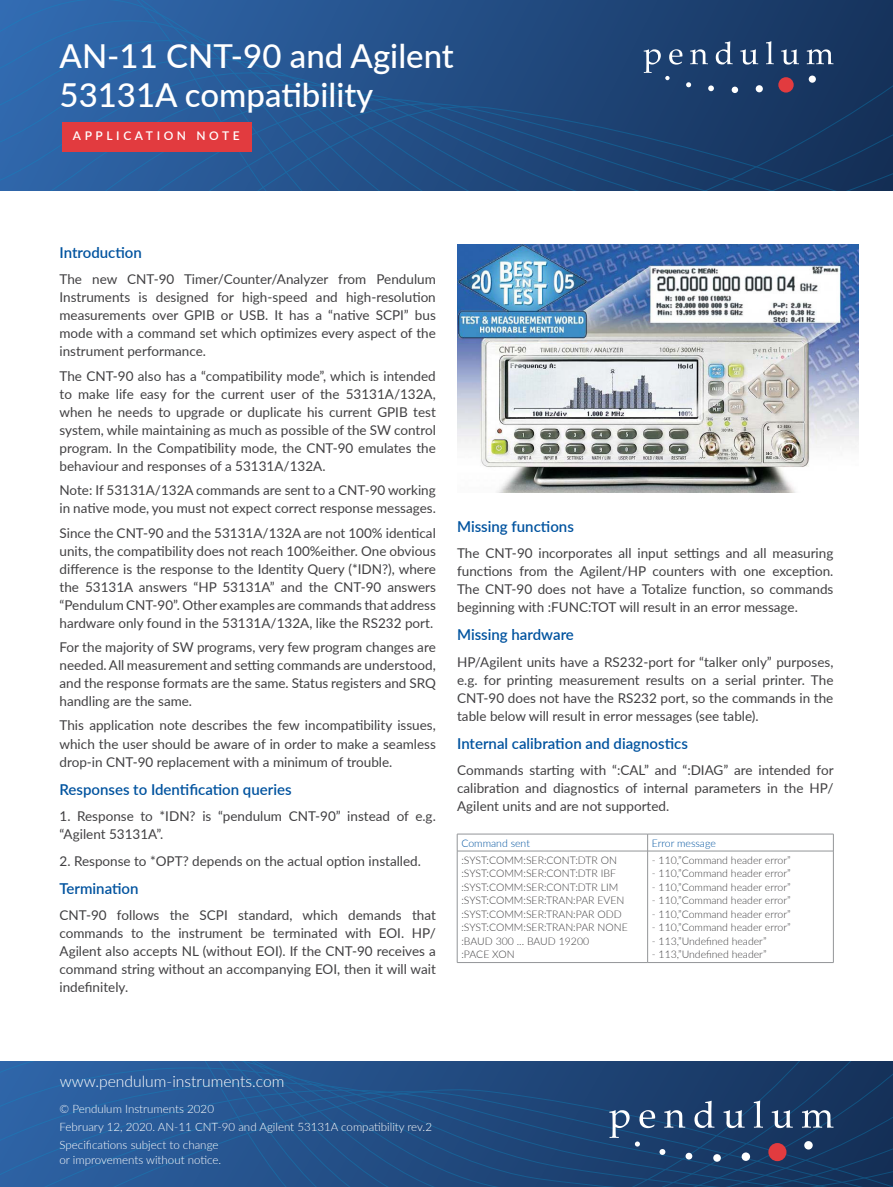
<style>
.page{position:relative;width:893px;height:1187px;background:#fff}
.page>*{position:absolute;margin:0;border:0;box-sizing:border-box;transform-origin:0 0}
.t1{font:500 33px/39.6px "Lato";color:#fff}
.t2{font:300 15.75px "Lato";color:#fff}
.t3{font:600 15px "Lato";color:#00539f}
.t4{font:13.5px/18px "Lato";color:#414042;text-align:justify}
.t5{font:600 12px "Lato";letter-spacing:.3em;color:#fff}
.t6{font:300 11.55px/18px "Lato";color:#fff}
.t7{font:300 10.5px/13.5px "Lato";color:#414042}
.t8{font:300 10.5px "Lato";color:#00539f}
</style>
<div class="page">
<svg style="left:0;top:0;width:893px;height:191px;background:#224d84"></svg>
<div style="left:809px;top:76px;width:7px;height:7px;background:#fff;border-radius:50%"></div>
<div style="left:756px;top:85px;width:7px;height:7px;background:#fff;border-radius:50%"></div>
<svg style="left:644px;top:41px;width:114px;height:52px;background:#33527b"></svg>
<svg style="left:766px;top:41px;width:8px;height:23px"></svg>
<svg style="left:781px;top:49px;width:18px;height:16px"></svg>
<svg style="left:807px;top:49px;width:26px;height:15px"></svg>
<div style="left:778px;top:77px;width:16px;height:16px;background:#e23b3f;border-radius:50%"></div>
<div style="left:62px;top:123px;width:190px;height:29px;background:#e23b3f"></div>
<img style="left:457px;top:245px;width:402px;height:247px">
<svg style="left:0;top:1061px;width:893px;height:125px;background:#214b81"></svg>
<div style="left:686px;top:1152px;width:6px;height:7px;background:#fff;border-radius:50%"></div>
<svg style="left:804px;top:1140px;width:9px;height:9px"></svg>
<div style="left:742px;top:1152px;width:8px;height:8px;background:#fff;border-radius:50%"></div>
<svg style="left:713px;top:1153px;width:8px;height:8px"></svg>
<svg style="left:609px;top:1109px;width:76px;height:45px;background:#3a5981"></svg>
<svg style="left:694px;top:1100px;width:20px;height:27px"></svg>
<svg style="left:723px;top:1110px;width:22px;height:17px"></svg>
<svg style="left:754px;top:1100px;width:9px;height:27px"></svg>
<svg style="left:772px;top:1110px;width:21px;height:17px"></svg>
<svg style="left:802px;top:1110px;width:31px;height:17px"></svg>
<div style="left:768px;top:1142px;width:18px;height:18px;background:#e23b3f;border-radius:50%"></div>
<hr style="left:457px;top:833px;width:191px;height:1px;background:#939598">
<svg style="left:457px;top:834px;width:1px;height:16px"></svg>
<hr style="left:648px;top:833px;width:185px;height:1px;background:#939598">
<svg style="left:647px;top:834px;width:1px;height:16px"></svg>
<svg style="left:833px;top:834px;width:1px;height:16px"></svg>
<hr style="left:457px;top:850px;width:191px;height:1px;background:#939598">
<hr style="left:457px;top:851px;width:1px;height:111px;background:#939598">
<hr style="left:648px;top:850px;width:185px;height:1px;background:#939598">
<hr style="left:647px;top:851px;width:1px;height:111px;background:#939598">
<hr style="left:833px;top:851px;width:1px;height:111px;background:#939598">
<hr style="left:457px;top:962px;width:191px;height:1px;background:#939598">
<hr style="left:648px;top:962px;width:185px;height:1px;background:#939598">
<h1 class="t1" style="left:60px;top:35px;width:396px">AN-11 CNT-90 and Agilent<br>53131A compatibility</h1>
<p class="t5" style="left:73px;top:127px;width:168px">APPLICATION NOTE</p>
<p class="t3" style="left:60px;top:241px;width:84px">Introduction</p>
<p class="t4" style="left:60px;top:270px;width:378px">The new CNT-90 Timer/Counter/Analyzer from Pendulum Instruments is designed for high-speed and high-resolution measurements over GPIB or USB. It has a “native SCPI” bus mode with a command set which optimizes every aspect of the instrument performance.</p>
<p class="t4" style="left:60px;top:366px;width:378px">The CNT-90 also has a “compatibility mode”, which is intended to make life easy for the current user of the 53131A/132A, when he needs to upgrade or duplicate his current GPIB test system, while maintaining as much as possible of the SW control program. In the Compatibility mode, the CNT-90 emulates the behaviour and responses of a 53131A/132A.</p>
<p class="t4" style="left:60px;top:480px;width:378px">Note: If 53131A/132A commands are sent to a CNT-90 working in native mode, you must not expect correct response messages.</p>
<p class="t4" style="left:60px;top:523px;width:378px">Since the CNT-90 and the 53131A/132A are not 100% identical units, the compatibility does not reach 100%either. One obvious difference is the response to the Identity Query (*IDN?), where the 53131A answers “HP 53131A” and the CNT-90 answers “Pendulum CNT-90”. Other examples are commands that address hardware only found in the 53131A/132A, like the RS232 port.</p>
<p class="t4" style="left:60px;top:637px;width:378px">For the majority of SW programs, very few program changes are needed. All measurement and setting commands are understood, and the response formats are the same. Status registers and SRQ handling are the same.</p>
<p class="t4" style="left:60px;top:716px;width:378px">This application note describes the few incompatibility issues, which the user should be aware of in order to make a seamless drop-in CNT-90 replacement with a minimum of trouble.</p>
<p class="t3" style="left:60px;top:778px;width:234px">Responses to Identification queries</p>
<p class="t4" style="left:60px;top:806px;width:378px">1. Response to *IDN? is “pendulum CNT-90” instead of e.g. “Agilent 53131A”.</p>
<p class="t4" style="left:60px;top:851px;width:363px">2. Response to *OPT? depends on the actual option installed.</p>
<p class="t3" style="left:60px;top:877px;width:81px">Termination</p>
<p class="t4" style="left:60px;top:905px;width:378px">CNT-90 follows the SCPI standard, which demands that commands to the instrument be terminated with EOI. HP/ Agilent also accepts NL (without EOI). If the CNT-90 receives a command string without an accompanying EOI, then it will wait indefinitely.</p>
<p class="t3" style="left:457px;top:515px;width:118px">Missing functions</p>
<p class="t4" style="left:457px;top:543px;width:378px">The CNT-90 incorporates all input settings and all measuring functions from the Agilent/HP counters with one exception.<br>The CNT-90 does not have a Totalize function, so commands beginning with :FUNC:TOT will result in an error message.</p>
<p class="t3" style="left:457px;top:624px;width:118px">Missing hardware</p>
<p class="t4" style="left:457px;top:652px;width:378px">HP/Agilent units have a RS232-port for “talker only” purposes, e.g. for printing measurement results on a serial printer. The CNT-90 does not have the RS232 port, so the commands in the table below will result in error messages (see table).</p>
<p class="t3" style="left:457px;top:732px;width:232px">Internal calibration and diagnostics</p>
<p class="t4" style="left:457px;top:760px;width:378px">Commands starting with “:CAL” and “:DIAG” are intended for calibration and diagnostics of internal parameters in the HP/ Agilent units and are not supported.</p>
<p class="t8" style="left:461px;top:835px;width:70px">Command sent</p>
<p class="t8" style="left:652px;top:835px;width:65px">Error message</p>
<p class="t7" style="left:461px;top:852px;width:168px">:SYST:COMM:SER:CONT:DTR ON :SYST:COMM:SER:CONT:DTR IBF :SYST:COMM:SER:CONT:DTR LIM :SYST:COMM:SER:TRAN:PAR EVEN :SYST:COMM:SER:TRAN:PAR ODD :SYST:COMM:SER:TRAN:PAR NONE :BAUD 300 ... BAUD 19200<br>:PACE XON</p>
<p class="t7" style="left:652px;top:852px;width:140px">- 110,”Command header error”</p>
<p class="t7" style="left:652px;top:866px;width:140px">- 110,”Command header error”</p>
<p class="t7" style="left:652px;top:879px;width:140px">- 110,”Command header error”</p>
<p class="t7" style="left:652px;top:893px;width:140px">- 110,”Command header error”</p>
<p class="t7" style="left:652px;top:906px;width:140px">- 110,”Command header error”</p>
<p class="t7" style="left:652px;top:920px;width:140px">- 110,”Command header error”</p>
<p class="t7" style="left:652px;top:933px;width:116px">- 113,”Undefined header”</p>
<p class="t7" style="left:652px;top:947px;width:116px">- 113,”Undefined header”</p>
<p class="t2" style="left:60px;top:1070px;width:226px">www.pendulum-instruments.com</p>
<p class="t6" style="left:60px;top:1099px;width:374px">© Pendulum Instruments 2020<br>February 12, 2020. AN-11 CNT-90 and Agilent 53131A compatibility rev.2<br>Specifications subject to change</p>
<p class="t6" style="left:60px;top:1150px;width:163px">or improvements without notice.</p>
</div>
